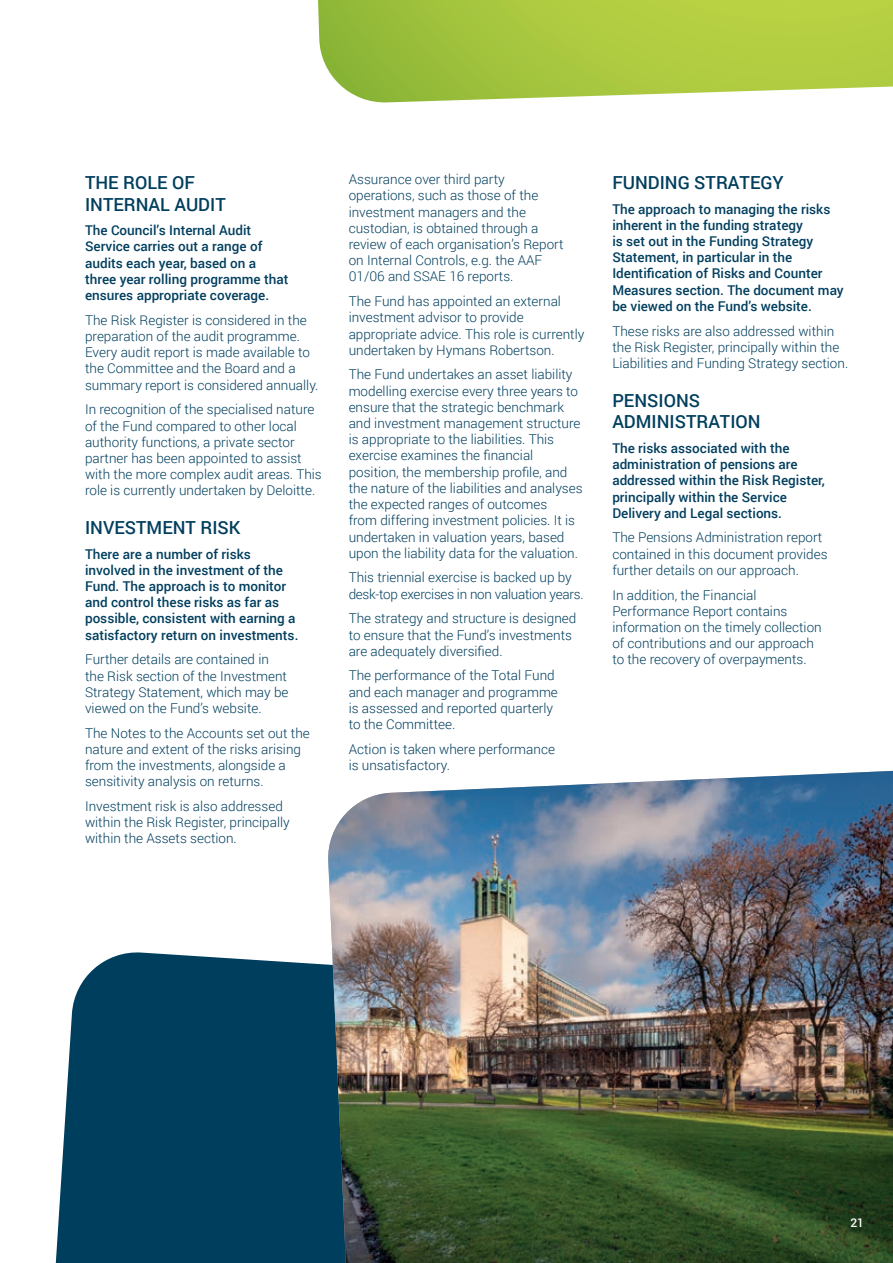
<style>
.page{position:relative;width:893px;height:1263px;background:#fff}
.page>*{position:absolute;margin:0;border:0;box-sizing:border-box;transform-origin:0 0}
.TWPF_Sub_Heads{font:500 18px/21.6px "Roboto";color:#003e5e}
.TWPF_Body_Copy{font:300 13.5px/16.2px "Roboto";color:#003e5e}
.TWPF_Bold_Body_Copy{font:500 13.5px/16.2px "Roboto";color:#003e5e}
.TWPF_Body_Copy-2{font:300 13.5px/16.2px "Roboto";letter-spacing:-.02em;color:#003e5e}
.t1{font:500 12px "Roboto";color:#fff}
</style>
<div class="page">
<div style="left:55px;top:952px;width:272px;height:311px;background:#003e5e"></div>
<img style="left:327px;top:771px;width:566px;height:492px">
<svg style="left:318px;top:0;width:575px;height:103px"></svg>
<p class="TWPF_Sub_Heads" style="left:85px;top:171px;width:142px">THE ROLE OF<br>INTERNAL AUDIT</p>
<p class="TWPF_Bold_Body_Copy" style="left:85px;top:222px;width:205px">The Council’s Internal Audit<br>Service carries out a range of audits each year, based on a three year rolling programme that ensures appropriate coverage.</p>
<p class="TWPF_Body_Copy" style="left:85px;top:311px;width:235px">The Risk Register is considered in the preparation of the audit programme.<br>Every audit report is made available to the Committee and the Board and a summary report is considered annually.</p>
<p class="TWPF_Body_Copy" style="left:85px;top:401px;width:238px">In recognition of the specialised nature of the Fund compared to other local authority functions, a private sector partner has been appointed to assist with the more complex audit areas. This role is currently undertaken by Deloitte.</p>
<p class="TWPF_Sub_Heads" style="left:85px;top:516px;width:157px">INVESTMENT RISK</p>
<p class="TWPF_Bold_Body_Copy" style="left:85px;top:545px;width:215px">There are a number of risks involved in the investment of the<br>Fund. The approach is to monitor and control these risks as far as possible, consistent with earning a satisfactory return on investments.</p>
<p class="TWPF_Body_Copy" style="left:85px;top:651px;width:205px">Further details are contained in the Risk section of the Investment<br>Strategy Statement, which may be viewed on the Fund’s website.</p>
<p class="TWPF_Body_Copy" style="left:85px;top:724px;width:226px">The Notes to the Accounts set out the nature and extent of the risks arising from the investments, alongside a sensitivity analysis on returns.</p>
<p class="TWPF_Body_Copy" style="left:85px;top:798px;width:206px">Investment risk is also addressed within the Risk Register, principally within the Assets section.</p>
<p class="TWPF_Body_Copy" style="left:349px;top:171px;width:216px">Assurance over third party operations, such as those of the investment managers and the custodian, is obtained through a review of each organisation’s Report on Internal Controls, e.g. the AAF<br>01/06 and SSAE 16 reports.</p>
<p class="TWPF_Body_Copy" style="left:349px;top:293px;width:237px">The Fund has appointed an external investment advisor to provide appropriate advice. This role is currently undertaken by Hymans Robertson.</p>
<p class="TWPF_Body_Copy" style="left:349px;top:366px;width:235px">The Fund undertakes an asset liability modelling exercise every three years to ensure that the strategic benchmark and investment management structure is appropriate to the liabilities. This exercise examines the financial position, the membership profile, and the nature of the liabilities and analyses the expected ranges of outcomes<br>from differing investment policies. It is undertaken in valuation years, based upon the liability data for the valuation.</p>
<p class="TWPF_Body_Copy-2" style="left:349px;top:569px;width:236px">This triennial exercise is backed up by desk-top exercises in non valuation years.</p>
<p class="TWPF_Body_Copy" style="left:349px;top:610px;width:229px">The strategy and structure is designed to ensure that the Fund’s investments are adequately diversified.</p>
<p class="TWPF_Body_Copy" style="left:349px;top:667px;width:211px">The performance of the Total Fund and each manager and programme is assessed and reported quarterly to the Committee.</p>
<p class="TWPF_Body_Copy" style="left:349px;top:740px;width:208px">Action is taken where performance is unsatisfactory.</p>
<p class="TWPF_Sub_Heads" style="left:612px;top:171px;width:173px">FUNDING STRATEGY</p>
<p class="TWPF_Bold_Body_Copy" style="left:612px;top:200px;width:233px">The approach to managing the risks inherent in the funding strategy<br>is set out in the Funding Strategy Statement, in particular in the Identification of Risks and Counter Measures section. The document may be viewed on the Fund’s website.</p>
<p class="TWPF_Body_Copy" style="left:612px;top:322px;width:237px">These risks are also addressed within the Risk Register, principally within the<br>Liabilities and Funding Strategy section.</p>
<p class="TWPF_Sub_Heads" style="left:612px;top:389px;width:150px">PENSIONS<br>ADMINISTRATION</p>
<p class="TWPF_Bold_Body_Copy" style="left:612px;top:439px;width:214px">The risks associated with the administration of pensions are addressed within the Risk Register, principally within the Service<br>Delivery and Legal sections.</p>
<p class="TWPF_Body_Copy" style="left:612px;top:529px;width:217px">The Pensions Administration report contained in this document provides further details on our approach.</p>
<p class="TWPF_Body_Copy" style="left:612px;top:586px;width:211px">In addition, the Financial<br>Performance Report contains information on the timely collection of contributions and our approach to the recovery of overpayments.</p>
<p class="t1" style="left:850px;top:1215px;width:15px">21</p>
</div>
